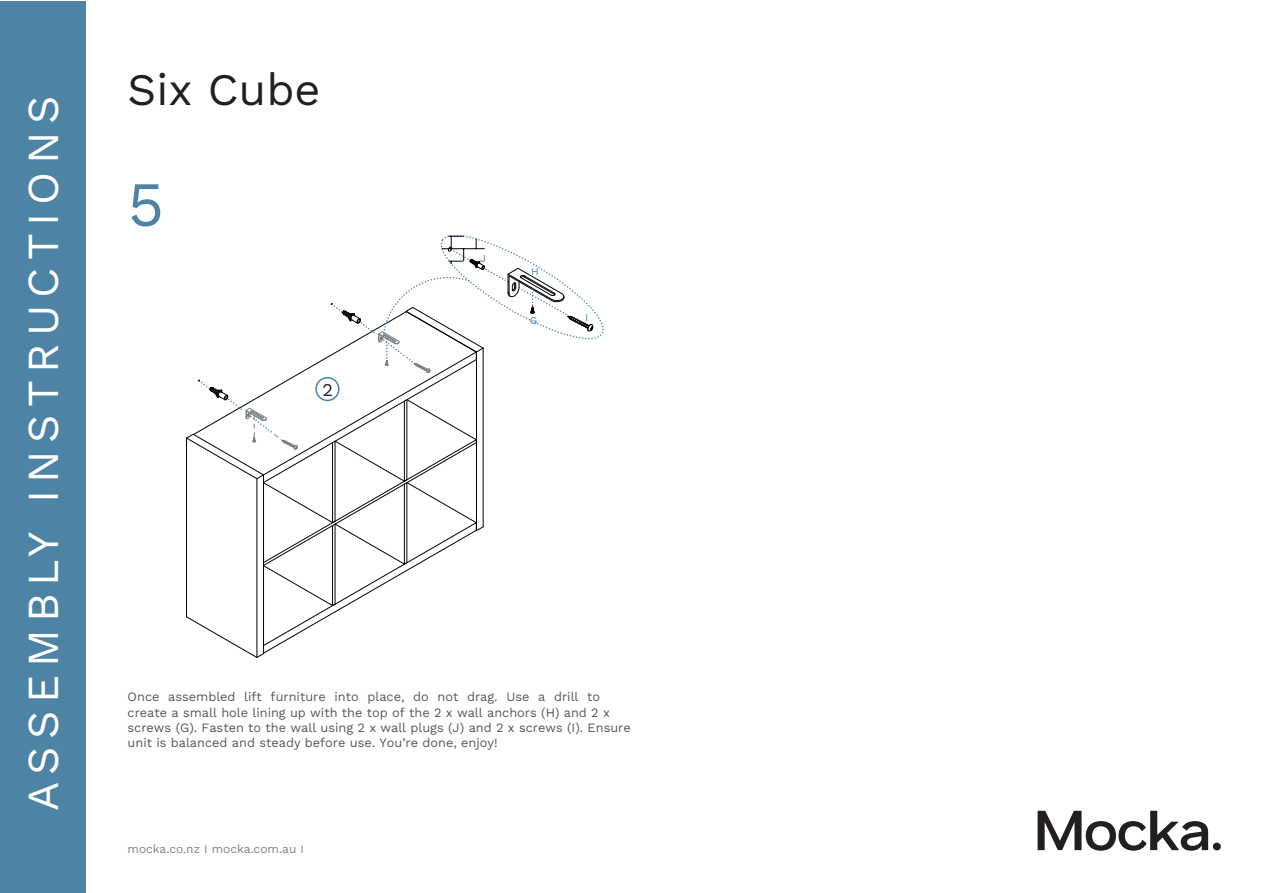
<style>
.page{position:relative;width:1263px;height:893px;background:#fff}
.page>*{position:absolute;margin:0;border:0;box-sizing:border-box;transform-origin:0 0}
.t1{font:63px "Work Sans";color:#4d84a6}
.t2{font:45px "Work Sans";color:#231f20}
.t3{font:44.25px "Work Sans";letter-spacing:.17em;color:#fff}
.t4{font:18px "Work Sans";color:#231f20}
.t5{font:12.75px/15.3px "Work Sans";color:#57585a}
.t6{font:12px "Work Sans";color:#808285}
.t7{font:10.5px "Work Sans";color:#4d84a6}
</style>
<div class="page">
<div style="left:0;top:1px;width:85px;height:891px;background:#4d84a6"></div>
<svg style="left:1037px;top:811px;width:171px;height:40px"></svg>
<div style="left:1213px;top:843px;width:8px;height:7px;background:#231f20;border-radius:50%"></div>
<svg style="left:186px;top:234px;width:418px;height:424px"></svg>
<h3 class="t3" style="left:10px;top:811px;width:717px;rotate:-90deg">ASSEMBLY INSTRUCTIONS</h3>
<h2 class="t2" style="left:128px;top:56px;width:194px">Six Cube</h2>
<h1 class="t1" style="left:128px;top:157px;width:38px">5</h1>
<h3 class="t4" style="left:322px;top:376px;width:12px">2</h3>
<p class="t7" style="left:480px;top:250px;width:7px">J</p>
<p class="t7" style="left:531px;top:264px;width:9px">H</p>
<p class="t7" style="left:530px;top:312px;width:9px">G</p>
<p class="t7" style="left:585px;top:310px;width:5px">I</p>
<p class="t5" style="left:128px;top:689px;width:505px">Once assembled lift furniture into place, do not drag. Use a drill to create a small hole lining up with the top of the 2 x wall anchors (H) and 2 x screws (G). Fasten to the wall using 2 x wall plugs (J) and 2 x screws (I). Ensure unit is balanced and steady before use. You’re done, enjoy!</p>
<p class="t6" style="left:128px;top:840px;width:178px">mocka.co.nz I mocka.com.au I</p>
</div>
